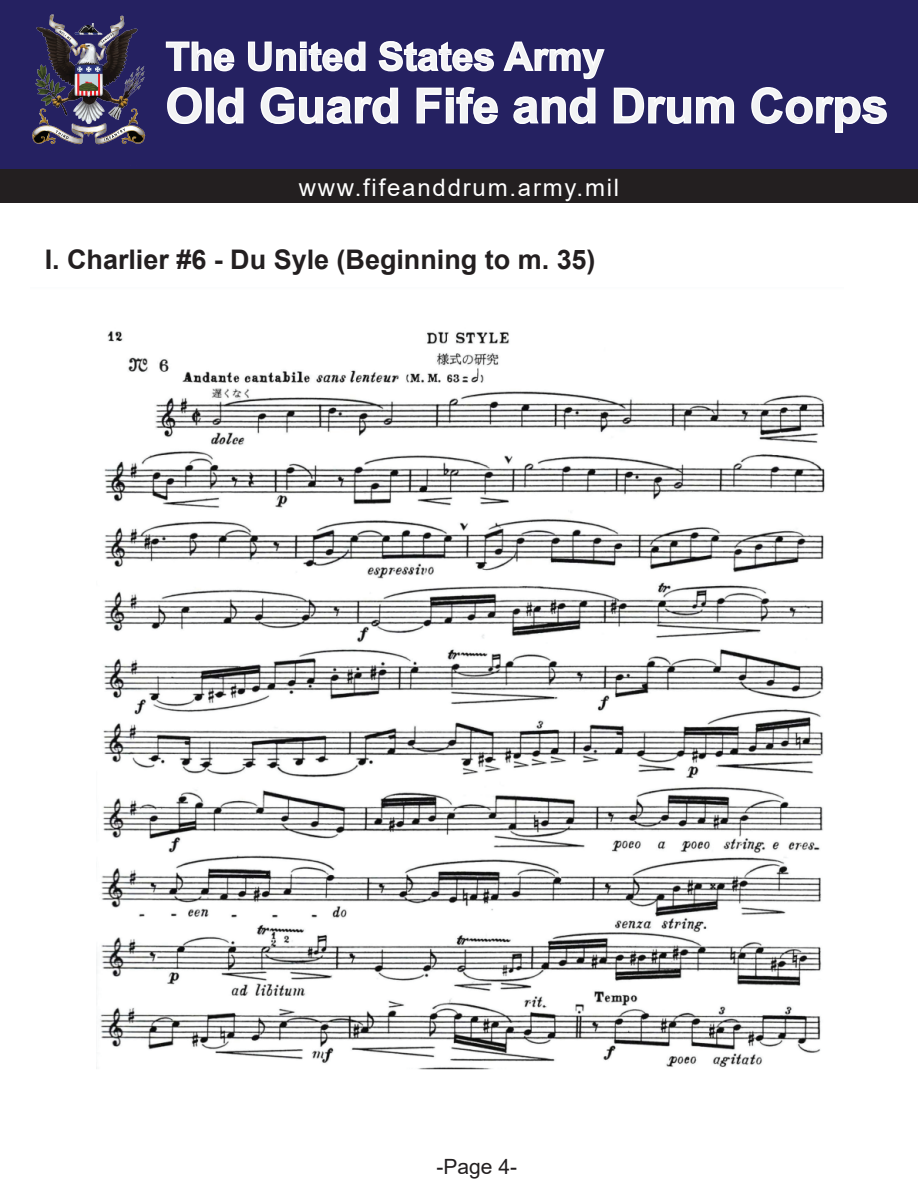
<style>
.page{position:relative;width:918px;height:1188px;background:#fff}
.page>*{position:absolute;margin:0;border:0;box-sizing:border-box;transform-origin:0 0}
.t1{font:700 48px "Arial";color:#f2f3f4}
.t2{font:700 39px "Arial";color:#f2f3f4}
.t3{font:700 27px "Arial";color:#231f20}
.t4{font:24px "Arial";letter-spacing:.075em;color:#fff}
.t5{font:21px "Arial";color:#231f20}
</style>
<div class="page">
<img style="left:96px;top:331px;width:729px;height:739px">
<div style="left:0;top:0;width:918px;height:170px;background:#252161"></div>
<svg style="left:166px;top:41px;width:69px;height:31px"></svg>
<svg style="left:248px;top:41px;width:118px;height:31px"></svg>
<svg style="left:378px;top:41px;width:116px;height:31px"></svg>
<svg style="left:503px;top:41px;width:102px;height:39px"></svg>
<svg style="left:167px;top:87px;width:35px;height:37px"></svg>
<div style="left:206px;top:88px;width:8px;height:35px;border:2px solid #fff"></div>
<svg style="left:217px;top:87px;width:27px;height:37px"></svg>
<svg style="left:260px;top:87px;width:139px;height:37px"></svg>
<svg style="left:416px;top:87px;width:82px;height:37px"></svg>
<svg style="left:513px;top:87px;width:83px;height:37px"></svg>
<svg style="left:613px;top:87px;width:122px;height:37px"></svg>
<svg style="left:751px;top:87px;width:136px;height:46px"></svg>
<div style="left:0;top:170px;width:918px;height:33px;background:#231f20"></div>
<img style="left:32px;top:14px;width:134px;height:131px">
<h2 class="t2" style="left:166px;top:29px;width:440px">The United States Army</h2>
<h1 class="t1" style="left:166px;top:72px;width:724px">Old Guard Fife and Drum Corps</h1>
<p class="t4" style="left:299px;top:171px;width:322px">www.fifeanddrum.army.mil</p>
<p class="t3" style="left:45px;top:240px;width:552px">I. Charlier #6 - Du Syle (Beginning to m. 35)</p>
<p class="t5" style="left:437px;top:1153px;width:82px">-Page 4-</p>
</div>
